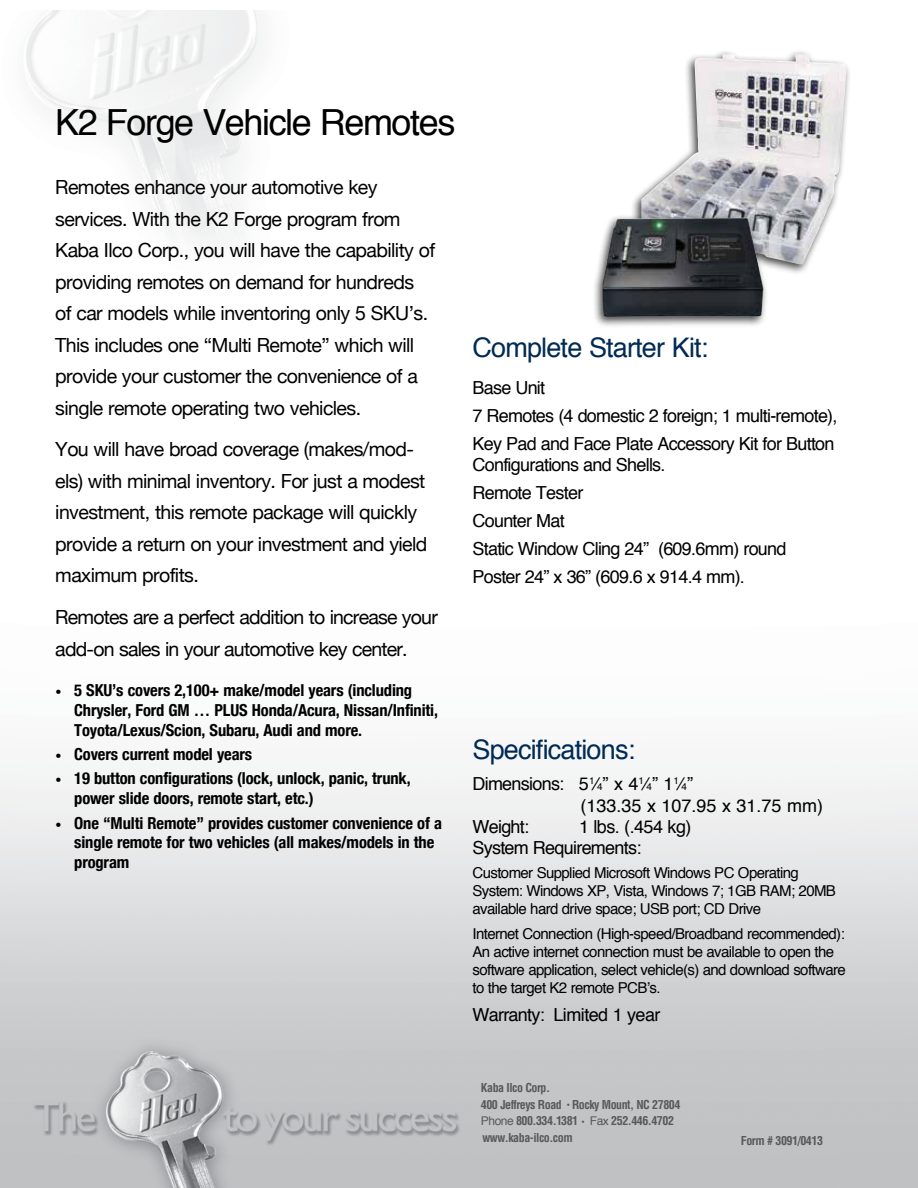
<style>
.page{position:relative;width:918px;height:1188px;background:#fff}
.page>*{position:absolute;margin:0;border:0;box-sizing:border-box;transform-origin:0 0}
.t1{font:36px "Helvetica";letter-spacing:-.04em;color:#000}
.t2{font:27px "Helvetica";letter-spacing:-.03em;color:#002b54}
.t3{font:19.5px/31.5px "Helvetica Neue";letter-spacing:-.03em;color:#000}
.t4{font:18px/27.9px "Helvetica";letter-spacing:-.04em;color:#000}
.t5{font:18px "Helvetica";color:#000}
.t6{font:700 condensed 16.5px/19.8px "Helvetica Neue";letter-spacing:-.01em;color:#000}
.t7{font:15px/18px "Helvetica";letter-spacing:-.04em;color:#000}
.t8{font:700 condensed 12px/16.5px "Helvetica";letter-spacing:-.04em;color:#58595b}
.s1{font-size:12px}
.s2{font-size:9.9px}
.s3{font-size:6px}
.s4{font-weight:400;font-stretch:normal}
</style>
<div class="page">
<img style="left:0;top:10px;width:918px;height:1178px">
<div style="left:630px;top:49px;width:222px;height:227px;background:#000;opacity:.75"></div>
<img style="left:641px;top:54px;width:206px;height:211px">
<div style="left:592px;top:213px;width:177px;height:115px;background:#000;opacity:.75"></div>
<img style="left:603px;top:218px;width:160px;height:99px">
<h1 class="t1" style="left:55px;top:95px;width:402px">K2 Forge Vehicle Remotes</h1>
<p class="t3" style="left:55px;top:171px;width:381px">Remotes enhance your automotive key services. With the K2 Forge program from Kaba Ilco Corp., you will have the capability of providing remotes on demand for hundreds of car models while inventoring only 5 SKU’s.<br>This includes one “Multi Remote” which will provide your customer the convenience of a single remote operating two vehicles.</p>
<p class="t3" style="left:55px;top:433px;width:374px">You will have broad coverage (makes/mod&shy;els) with minimal inventory. For just a modest investment, this remote package will quickly provide a return on your investment and yield maximum profits.</p>
<p class="t3" style="left:55px;top:601px;width:384px">Remotes are a perfect addition to increase your add-on sales in your automotive key center.</p>
<p class="t6" style="left:74px;top:680px;width:365px;text-indent:-19px"><span class="s1">•</span> 5 SKU’s covers 2,100+ make/model years (including<br>Chrysler, Ford GM … PLUS Honda/Acura, Nissan/Infiniti,<br>Toyota/Lexus/Scion, Subaru, Audi and more.</p>
<p class="t6" style="left:56px;top:744px;width:198px"><span class="s1">•</span> Covers current model years</p>
<p class="t6" style="left:74px;top:768px;width:338px;text-indent:-19px"><span class="s1">•</span> 19 button configurations (lock, unlock, panic, trunk, power slide doors, remote start, etc.)</p>
<p class="t6" style="left:74px;top:813px;width:369px;text-indent:-19px"><span class="s1">•</span> One “Multi Remote” provides customer convenience of a single remote for two vehicles (all makes/models in the program</p>
<h2 class="t2" style="left:472px;top:327px;width:237px">Complete Starter Kit:</h2>
<p class="t4" style="left:472px;top:374px;width:367px">Base Unit<br>7 Remotes (4 domestic 2 foreign; 1 multi-remote),<br>Key Pad and Face Plate Accessory Kit for Button</p>
<p class="t4" style="left:472px;top:451px;width:316px">Configurations and Shells.<br>Remote Tester<br>Counter Mat<br>Static Window Cling 24” (609.6mm) round<br>Poster 24” x 36” (609.6 x 914.4 mm).</p>
<h2 class="t2" style="left:472px;top:729px;width:164px">Specifications:</h2>
<p class="t4" style="left:472px;top:770px;width:222px">Dimensions: 5<sup>1</sup>⁄<span class="s2">4</span>” x 4<sup>1</sup>⁄<span class="s2">4</span>” 1<sup>1</sup>⁄<span class="s2">4</span>”</p>
<p class="t5" style="left:581px;top:791px;width:244px">(133.35 x 107.95 x 31.75 mm)</p>
<p class="t4" style="left:473px;top:814px;width:58px">Weight:</p>
<p class="t4" style="left:473px;top:817px;width:220px;line-height:21px;text-indent:107px">1 lbs. (.454 kg)<br>System Requirements:</p>
<p class="t7" style="left:472px;top:865px;width:365px">Customer Supplied Microsoft Windows PC Operating<br>System: Windows XP, Vista, Windows 7; 1GB RAM; 20MB available hard drive space; USB port; CD Drive</p>
<p class="t7" style="left:472px;top:925px;width:375px">Internet Connection (High-speed/Broadband recommended):<br>An active internet connection must be available to open the software application, select vehicle(s) and download software to the target K2 remote PCB’s.</p>
<p class="t4" style="left:472px;top:1001px;width:190px">Warranty: Limited 1 year</p>
<p class="t8" style="left:481px;top:1080px;width:201px">Kaba Ilco Corp.<br>400 Jeffreys Road <span class="s3">•</span> Rocky Mount, NC 27804<br><span class="s4">Phone</span> 800.334.1381 <span class="s3">•</span> <span class="s4">Fax</span> 252.446.4702 www.kaba-ilco.com</p>
<p class="t8" style="left:741px;top:1132px;width:84px">Form # 3091/0413</p>
</div>
